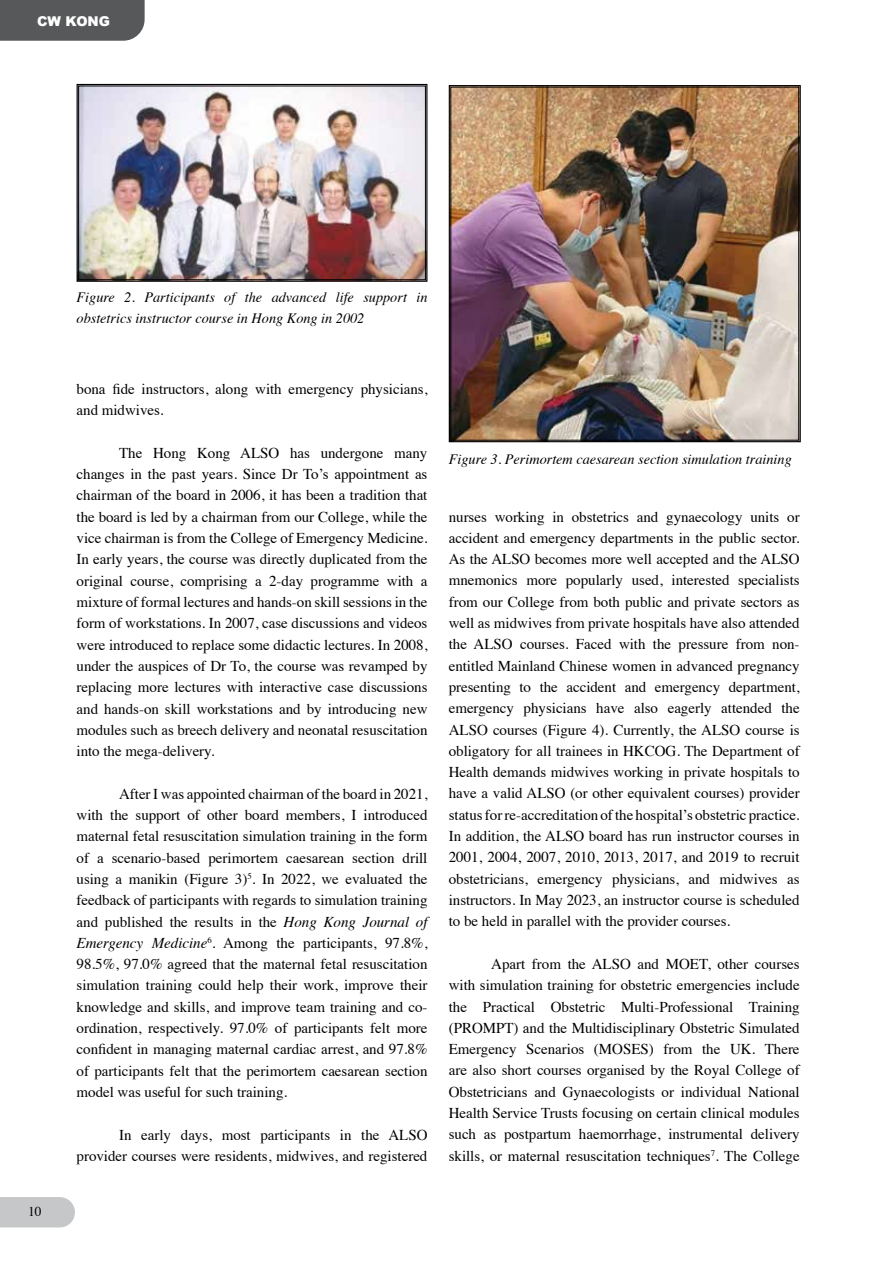
<style>
.page{position:relative;width:889px;height:1263px;background:#fff}
.page>*{position:absolute;margin:0;border:0;box-sizing:border-box;transform-origin:0 0}
.t1{font:15px/21.3px "Times";color:#000;text-align:justify}
.t2{font:italic 14.25px/21px "Times";color:#000}
.t3{font:900 13.5px "Arial";color:#fff}
.t4{font:13.5px "Times";color:#000}
.s1{font-style:italic}
</style>
<div class="page">
<div style="left:0;top:0;width:145px;height:41px;background:#57585a"></div>
<div style="left:0;top:1197px;width:75px;height:30px;background:#c6c7c8"></div>
<img style="left:76px;top:83px;width:352px;height:199px">
<div style="left:78px;top:86px;width:347px;height:194px;border:1px solid #000"></div>
<img style="left:448px;top:85px;width:353px;height:358px">
<div style="left:450px;top:87px;width:349px;height:353px;border:1px solid #000"></div>
<p class="t3" style="left:37px;top:12px;width:75px">CW KONG</p>
<p class="t4" style="left:28px;top:1199px;width:15px">10</p>
<p class="t2" style="left:77px;top:286px;width:352px">Figure 2. Participants of the advanced life support in obstetrics instructor course in Hong Kong in 2002</p>
<p class="t1" style="left:77px;top:377px;width:352px">bona fide instructors, along with emergency physicians, and midwives.</p>
<p class="t1" style="left:77px;top:441px;width:352px;text-indent:43px">The Hong Kong ALSO has undergone many changes in the past years. Since Dr To’s appointment as chairman of the board in 2006, it has been a tradition that the board is led by a chairman from our College, while the vice chairman is from the College of Emergency Medicine.<br>In early years, the course was directly duplicated from the original course, comprising a 2-day programme with a mixture of formal lectures and hands-on skill sessions in the form of workstations. In 2007, case discussions and videos were introduced to replace some didactic lectures. In 2008, under the auspices of Dr To, the course was revamped by replacing more lectures with interactive case discussions and hands-on skill workstations and by introducing new modules such as breech delivery and neonatal resuscitation into the mega-delivery.</p>
<p class="t1" style="left:77px;top:782px;width:352px;text-indent:43px">After I was appointed chairman of the board in 2021, with the support of other board members, I introduced maternal fetal resuscitation simulation training in the form of a scenario-based perimortem caesarean section drill using a manikin (Figure 3)<sup>5</sup>. In 2022, we evaluated the feedback of participants with regards to simulation training and published the results in the <span class="s1">Hong Kong Journal of Emergency Medicine</span><sup>6</sup>. Among the participants, 97.8%, 98.5%, 97.0% agreed that the maternal fetal resuscitation simulation training could help their work, improve their knowledge and skills, and improve team training and co&shy;ordination, respectively. 97.0% of participants felt more confident in managing maternal cardiac arrest, and 97.8% of participants felt that the perimortem caesarean section model was useful for such training.</p>
<p class="t1" style="left:77px;top:1122px;width:352px;text-align:right">In early days, most participants in the ALSO provider courses were residents, midwives, and registered</p>
<p class="t2" style="left:449px;top:447px;width:344px">Figure 3. Perimortem caesarean section simulation training</p>
<p class="t1" style="left:449px;top:505px;width:352px">nurses working in obstetrics and gynaecology units or accident and emergency departments in the public sector.<br>As the ALSO becomes more well accepted and the ALSO mnemonics more popularly used, interested specialists from our College from both public and private sectors as well as midwives from private hospitals have also attended the ALSO courses. Faced with the pressure from non&shy;entitled Mainland Chinese women in advanced pregnancy presenting to the accident and emergency department, emergency physicians have also eagerly attended the ALSO courses (Figure 4). Currently, the ALSO course is obligatory for all trainees in HKCOG. The Department of Health demands midwives working in private hospitals to have a valid ALSO (or other equivalent courses) provider status for re-accreditation of the hospital’s obstetric practice.<br>In addition, the ALSO board has run instructor courses in 2001, 2004, 2007, 2010, 2013, 2017, and 2019 to recruit obstetricians, emergency physicians, and midwives as instructors. In May 2023, an instructor course is scheduled to be held in parallel with the provider courses.</p>
<p class="t1" style="left:449px;top:952px;width:352px;text-indent:43px">Apart from the ALSO and MOET, other courses with simulation training for obstetric emergencies include the Practical Obstetric Multi-Professional Training (PROMPT) and the Multidisciplinary Obstetric Simulated Emergency Scenarios (MOSES) from the UK. There are also short courses organised by the Royal College of Obstetricians and Gynaecologists or individual National Health Service Trusts focusing on certain clinical modules such as postpartum haemorrhage, instrumental delivery skills, or maternal resuscitation techniques<sup>7</sup>. The College</p>
</div>
